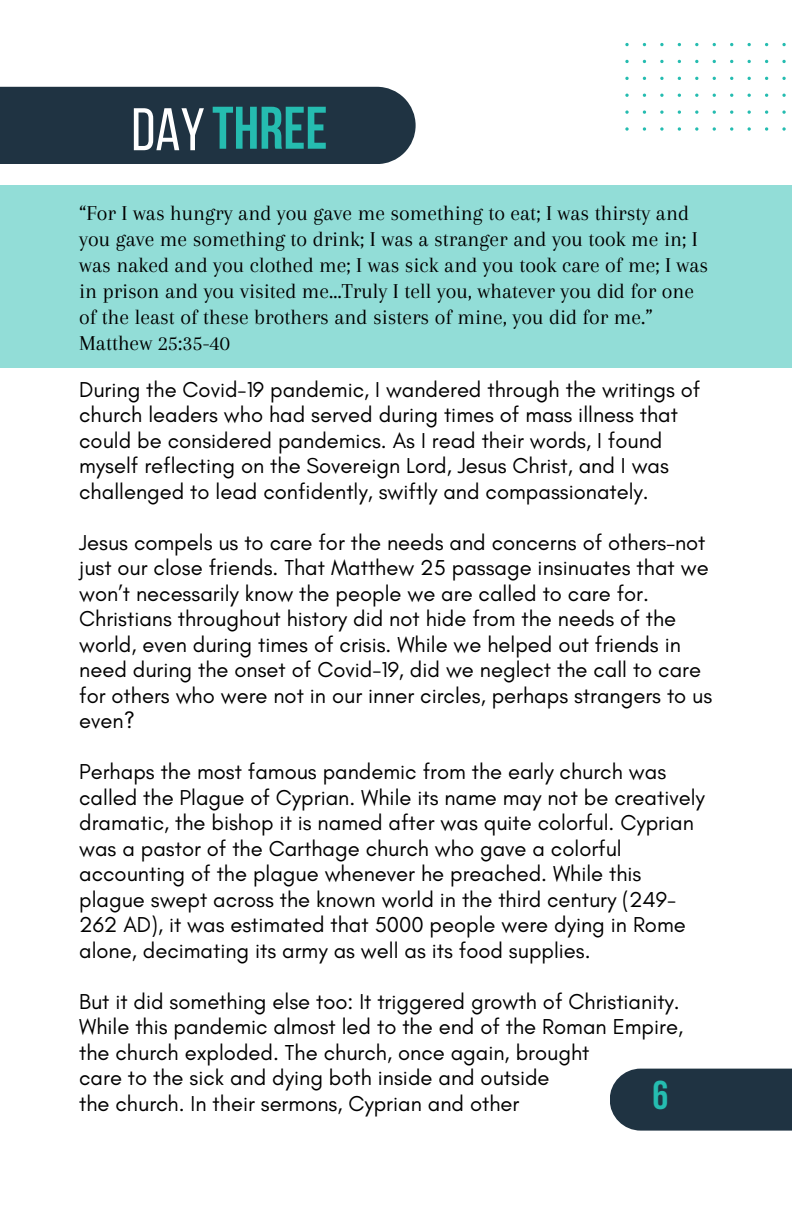
<style>
.page{position:relative;width:792px;height:1224px;background:#fff}
.page>*{position:absolute;margin:0;border:0;box-sizing:border-box;transform-origin:0 0}
.t1{font:700 60px "Bebas Neue";color:#25bcb0}
.t2{font:700 40px "Bebas Neue";color:#25bcb0}
.t3{font:22px/25.4px "Glacial Indifference";color:#000}
.t4{font:22px/26px "Arapey";color:#000}
.s1{font-weight:400;color:#fff}
</style>
<div class="page">
<div style="left:0;top:185px;width:792px;height:183px;background:#92ddd7"></div>
<div style="left:0;top:87px;width:416px;height:77px;background:#1f3342"></div>
<svg style="left:625px;top:43px;width:161px;height:88px"></svg>
<div style="left:610px;top:1069px;width:182px;height:62px;background:#1f3342"></div>
<h2 class="t1" style="left:131px;top:104px;width:198px"><span class="s1">DAY</span> THREE</h2>
<p class="t4" style="left:79px;top:200px;width:631px">“For I was hungry and you gave me something to eat; I was thirsty and you gave me something to drink; I was a stranger and you took me in; I was naked and you clothed me; I was sick and you took care of me; I was in prison and you visited me…Truly I tell you, whatever you did for one of the least of these brothers and sisters of mine, you did for me.” Matthew 25:35-40</p>
<p class="t3" style="left:79px;top:376px;width:623px">During the Covid-19 pandemic, I wandered through the writings of church leaders who had served during times of mass illness that could be considered pandemics. As I read their words, I found myself reflecting on the Sovereign Lord, Jesus Christ, and I was challenged to lead confidently, swiftly and compassionately.</p>
<p class="t3" style="left:79px;top:529px;width:635px">Jesus compels us to care for the needs and concerns of others–not just our close friends. That Matthew 25 passage insinuates that we won’t necessarily know the people we are called to care for.<br>Christians throughout history did not hide from the needs of the world, even during times of crisis. While we helped out friends in need during the onset of Covid-19, did we neglect the call to care for others who were not in our inner circles, perhaps strangers to us even?</p>
<p class="t3" style="left:79px;top:759px;width:627px">Perhaps the most famous pandemic from the early church was called the Plague of Cyprian. While its name may not be creatively dramatic, the bishop it is named after was quite colorful. Cyprian was a pastor of the Carthage church who gave a colorful accounting of the plague whenever he preached. While this plague swept across the known world in the third century (249- 262 AD), it was estimated that 5000 people were dying in Rome alone, decimating its army as well as its food supplies.</p>
<p class="t3" style="left:79px;top:988px;width:605px">But it did something else too: It triggered growth of Christianity.<br>While this pandemic almost led to the end of the Roman Empire, the church exploded. The church, once again, brought</p>
<p class="t3" style="left:79px;top:1065px;width:472px">care to the sick and dying both inside and outside</p>
<p class="t3" style="left:79px;top:1090px;width:442px">the church. In their sermons, Cyprian and other</p>
<p class="t2" style="left:652px;top:1079px;width:17px">6</p>
</div>
